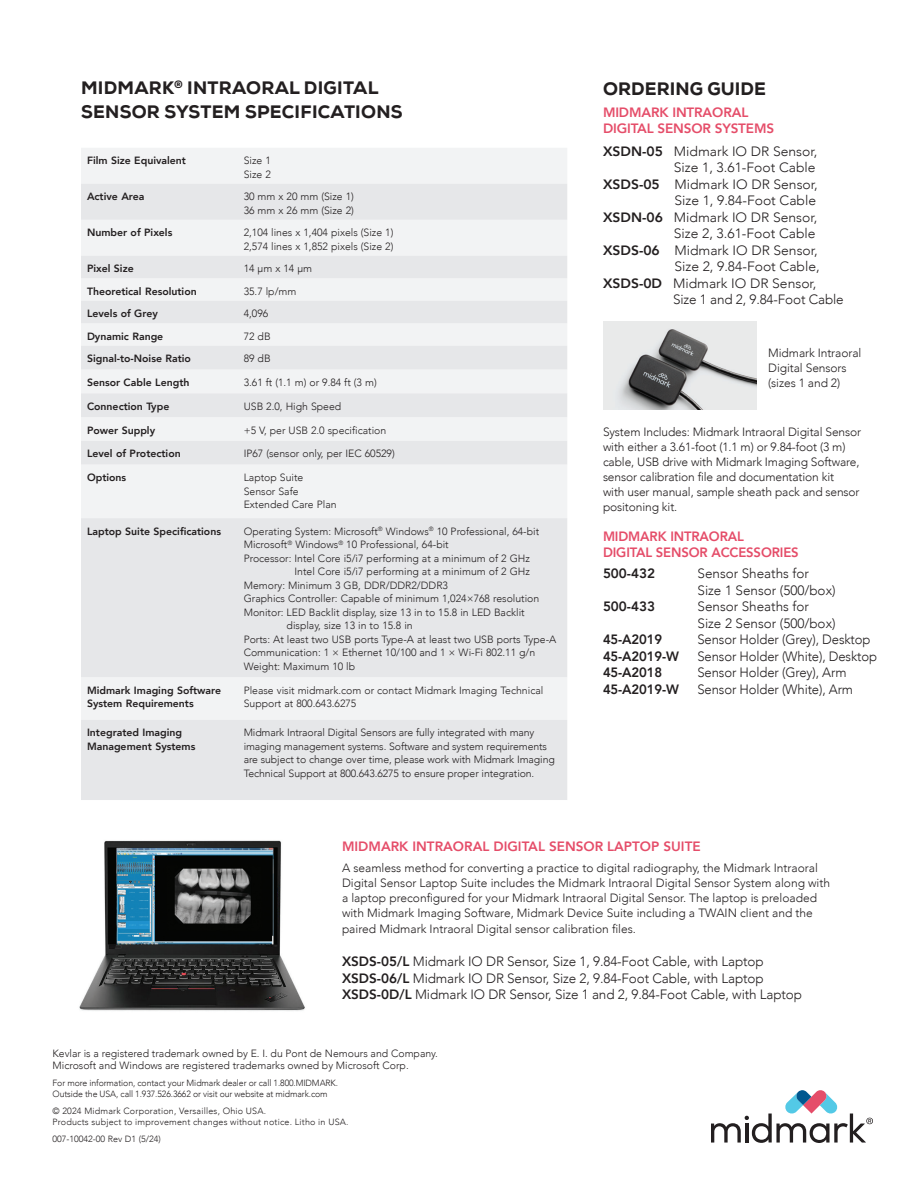
<style>
.page{position:relative;width:918px;height:1188px;background:#fff}
.page>*{position:absolute;margin:0;border:0;box-sizing:border-box;transform-origin:0 0}
.Headline_Style_5{font:800 18px/24px "Nexa";letter-spacing:.015em;color:#231f20}
.Body_Style_3{font:300 13.5px/16.5px "Avenir";letter-spacing:-.01em;color:#231f20;text-align:right}
.Body_Style_3-2{font:800 13.5px/16.2px "Avenir";letter-spacing:-.01em;color:#e54d69}
.Body_Style_3-3{font:800 13.5px "Avenir";letter-spacing:-.01em;color:#231f20}
.Body_Style_3-4{font:300 12px/15px "Avenir";color:#231f20}
._02_Body_Copy{font:300 10.5px/13.5px "Avenir";color:#231f20}
._02_Body_Copy-2{font:800 10.5px/13.5px "Avenir";color:#231f20}
.Heading{font:300 10.5px/12px "Avenir";color:#231f20}
.Body_Style_5{font:300 9px/10.5px "Avenir";color:#231f20}
.Body_Style_5-2{font:300 9px/10.5px "Avenir";letter-spacing:.02em;color:#231f20}
.s1{font-weight:800}
</style>
<div class="page">
<div style="left:81px;top:148px;width:486px;height:36px;background:#f2f3f4"></div>
<svg style="left:81px;top:184px;width:486px;height:616px;fill:#e6e7e9"></svg>
<img style="left:79px;top:840px;width:226px;height:171px">
<svg style="left:711px;top:1090px;width:162px;height:53px"></svg>
<img style="left:603px;top:322px;width:154px;height:88px">
<p class="Headline_Style_5" style="left:81px;top:75px;width:323px">MIDMARK<sup>®</sup> INTRAORAL DIGITAL<br>SENSOR SYSTEM SPECIFICATIONS</p>
<p class="Headline_Style_5" style="left:603px;top:77px;width:164px">ORDERING GUIDE</p>
<p class="Body_Style_3-2" style="left:603px;top:104px;width:173px">MIDMARK INTRAORAL<br>DIGITAL SENSOR SYSTEMS</p>
<p class="Body_Style_3" style="left:603px;top:143px;width:216px"><span class="s1">XSDN-05</span> Midmark IO DR Sensor,<br>Size 1, 3.61-Foot Cable</p>
<p class="Body_Style_3" style="left:603px;top:176px;width:216px"><span class="s1">XSDS-05</span> Midmark IO DR Sensor,<br>Size 1, 9.84-Foot Cable</p>
<p class="Body_Style_3" style="left:603px;top:209px;width:216px"><span class="s1">XSDN-06</span> Midmark IO DR Sensor,<br>Size 2, 3.61-Foot Cable</p>
<p class="Body_Style_3" style="left:603px;top:242px;width:218px"><span class="s1">XSDS-06</span> Midmark IO DR Sensor,<br>Size 2, 9.84-Foot Cable,</p>
<p class="Body_Style_3" style="left:673px;top:275px;width:172px;text-align:left;text-indent:-70px"><span class="s1">XSDS-0D</span> Midmark IO DR Sensor,<br>Size 1 and 2, 9.84-Foot Cable</p>
<p class="_02_Body_Copy-2" style="left:87px;top:154px;width:101px">Film Size Equivalent</p>
<p class="_02_Body_Copy" style="left:244px;top:154px;width:29px">Size 1<br>Size 2</p>
<p class="_02_Body_Copy-2" style="left:87px;top:190px;width:59px">Active Area</p>
<p class="_02_Body_Copy" style="left:244px;top:190px;width:112px">30 mm x 20 mm (Size 1)<br>36 mm x 26 mm (Size 2)</p>
<p class="_02_Body_Copy-2" style="left:87px;top:226px;width:87px">Number of Pixels</p>
<p class="_02_Body_Copy" style="left:244px;top:226px;width:151px">2,104 lines x 1,404 pixels (Size 1)<br>2,574 lines x 1,852 pixels (Size 2)</p>
<p class="_02_Body_Copy-2" style="left:87px;top:262px;width:48px">Pixel Size</p>
<p class="_02_Body_Copy" style="left:244px;top:262px;width:70px">14 µm x 14 µm</p>
<p class="_02_Body_Copy-2" style="left:87px;top:284px;width:111px">Theoretical Resolution</p>
<p class="_02_Body_Copy" style="left:244px;top:284px;width:54px">35.7 lp/mm</p>
<p class="_02_Body_Copy-2" style="left:87px;top:307px;width:72px">Levels of Grey</p>
<p class="_02_Body_Copy" style="left:244px;top:307px;width:26px">4,096</p>
<p class="_02_Body_Copy-2" style="left:87px;top:329px;width:78px">Dynamic Range</p>
<p class="_02_Body_Copy" style="left:244px;top:329px;width:28px">72 dB</p>
<p class="_02_Body_Copy-2" style="left:87px;top:352px;width:105px">Signal-to-Noise Ratio</p>
<p class="_02_Body_Copy" style="left:244px;top:352px;width:28px">89 dB</p>
<p class="_02_Body_Copy-2" style="left:87px;top:376px;width:104px">Sensor Cable Length</p>
<p class="_02_Body_Copy" style="left:244px;top:376px;width:135px">3.61 ft (1.1 m) or 9.84 ft (3 m)</p>
<p class="_02_Body_Copy-2" style="left:87px;top:399px;width:84px">Connection Type</p>
<p class="_02_Body_Copy" style="left:244px;top:399px;width:99px">USB 2.0, High Speed</p>
<p class="_02_Body_Copy-2" style="left:87px;top:423px;width:70px">Power Supply</p>
<p class="_02_Body_Copy" style="left:244px;top:423px;width:144px">+5 V, per USB 2.0 specification</p>
<p class="_02_Body_Copy-2" style="left:87px;top:447px;width:95px">Level of Protection</p>
<p class="_02_Body_Copy" style="left:244px;top:447px;width:153px">IP67 (sensor only, per IEC 60529)</p>
<p class="_02_Body_Copy-2" style="left:87px;top:471px;width:41px">Options</p>
<p class="_02_Body_Copy" style="left:244px;top:471px;width:94px">Laptop Suite<br>Sensor Safe<br>Extended Care Plan</p>
<p class="_02_Body_Copy-2" style="left:87px;top:524px;width:136px">Laptop Suite Specifications</p>
<p class="_02_Body_Copy" style="left:244px;top:524px;width:297px">Operating System: Microsoft<sup>®</sup> Windows<sup>®</sup> 10 Professional, 64-bit<br>Microsoft<sup>®</sup> Windows<sup>®</sup> 10 Professional, 64-bit</p>
<p class="_02_Body_Copy" style="left:244px;top:551px;width:288px;text-align:right">Processor: Intel Core i5/i7 performing at a minimum of 2 GHz<br>Intel Core i5/i7 performing at a minimum of 2 GHz</p>
<p class="_02_Body_Copy" style="left:244px;top:578px;width:206px">Memory: Minimum 3 GB, DDR/DDR2/DDR3</p>
<p class="_02_Body_Copy" style="left:244px;top:592px;width:297px">Graphics Controller: Capable of minimum 1,024×768 resolution</p>
<p class="_02_Body_Copy" style="left:244px;top:605px;width:283px">Monitor: LED Backlit display, size 13 in to 15.8 in LED Backlit</p>
<p class="_02_Body_Copy" style="left:287px;top:619px;width:128px">display, size 13 in to 15.8 in</p>
<p class="_02_Body_Copy" style="left:244px;top:632px;width:314px">Ports: At least two USB ports Type-A at least two USB ports Type-A<br>Communication: 1 × Ethernet 10/100 and 1 × Wi-Fi 802.11 g/n<br>Weight: Maximum 10 lb</p>
<p class="_02_Body_Copy-2" style="left:87px;top:683px;width:136px">Midmark Imaging Software<br>System Requirements</p>
<p class="_02_Body_Copy" style="left:244px;top:683px;width:301px">Please visit midmark.com or contact Midmark Imaging Technical<br>Support at 800.643.6275</p>
<p class="_02_Body_Copy-2" style="left:87px;top:726px;width:110px">Integrated Imaging<br>Management Systems</p>
<p class="_02_Body_Copy" style="left:244px;top:726px;width:313px">Midmark Intraoral Digital Sensors are fully integrated with many imaging management systems. Software and system requirements are subject to change over time, please work with Midmark Imaging Technical Support at 800.643.6275 to ensure proper integration.</p>
<p class="Body_Style_3-4" style="left:768px;top:345px;width:95px">Midmark Intraoral<br>Digital Sensors (sizes 1 and 2)</p>
<p class="Body_Style_3-4" style="left:603px;top:424px;width:260px">System Includes: Midmark Intraoral Digital Sensor with either a 3.61-foot (1.1 m) or 9.84-foot (3 m) cable, USB drive with Midmark Imaging Software, sensor calibration file and documentation kit<br>with user manual, sample sheath pack and sensor positoning kit.</p>
<p class="Body_Style_3-2" style="left:603px;top:528px;width:197px">MIDMARK INTRAORAL<br>DIGITAL SENSOR ACCESSORIES</p>
<p class="Body_Style_3-3" style="left:603px;top:563px;width:54px">500-432</p>
<p class="Body_Style_3" style="left:697px;top:565px;width:140px;text-align:left">Sensor Sheaths for<br>Size 1 Sensor (500/box)</p>
<p class="Body_Style_3-3" style="left:603px;top:596px;width:54px">500-433</p>
<p class="Body_Style_3" style="left:697px;top:598px;width:140px;text-align:left">Sensor Sheaths for<br>Size 2 Sensor (500/box)</p>
<p class="Body_Style_3-3" style="left:603px;top:629px;width:61px">45-A2019</p>
<p class="Body_Style_3" style="left:698px;top:631px;width:174px">Sensor Holder (Grey), Desktop</p>
<p class="Body_Style_3-3" style="left:603px;top:645px;width:77px">45-A2019-W</p>
<p class="Body_Style_3" style="left:698px;top:648px;width:181px">Sensor Holder (White), Desktop</p>
<p class="Body_Style_3-3" style="left:603px;top:662px;width:61px">45-A2018</p>
<p class="Body_Style_3" style="left:698px;top:664px;width:151px">Sensor Holder (Grey), Arm</p>
<p class="Body_Style_3-3" style="left:603px;top:678px;width:77px">45-A2019-W</p>
<p class="Body_Style_3" style="left:698px;top:681px;width:157px">Sensor Holder (White), Arm</p>
<p class="Body_Style_3-2" style="left:342px;top:838px;width:360px">MIDMARK INTRAORAL DIGITAL SENSOR LAPTOP SUITE</p>
<p class="Body_Style_3-4" style="left:342px;top:860px;width:490px">A seamless method for converting a practice to digital radiography, the Midmark Intraoral Digital Sensor Laptop Suite includes the Midmark Intraoral Digital Sensor System along with a laptop preconfigured for your Midmark Intraoral Digital Sensor. The laptop is preloaded with Midmark Imaging Software, Midmark Device Suite including a TWAIN client and the</p>
<p class="Body_Style_3-4" style="left:342px;top:921px;width:296px">paired Midmark Intraoral Digital sensor calibration files.</p>
<p class="Body_Style_3" style="left:342px;top:953px;width:423px"><span class="s1">XSDS-05/L</span> Midmark IO DR Sensor, Size 1, 9.84-Foot Cable, with Laptop</p>
<p class="Body_Style_3" style="left:342px;top:970px;width:423px"><span class="s1">XSDS-06/L</span> Midmark IO DR Sensor, Size 2, 9.84-Foot Cable, with Laptop</p>
<p class="Body_Style_3" style="left:342px;top:986px;width:461px"><span class="s1">XSDS-0D/L</span> Midmark IO DR Sensor, Size 1 and 2, 9.84-Foot Cable, with Laptop</p>
<p class="Heading" style="left:52px;top:1048px;width:387px">Kevlar is a registered trademark owned by E. I. du Pont de Nemours and Company.<br>Microsoft and Windows are registered trademarks owned by Microsoft Corp.</p>
<p class="Body_Style_5" style="left:52px;top:1078px;width:287px">For more information, contact your Midmark dealer or call 1.800.MIDMARK.<br>Outside the USA, call 1.937.526.3662 or visit our website at midmark.com</p>
<p class="Body_Style_5-2" style="left:52px;top:1106px;width:298px">© 2024 Midmark Corporation, Versailles, Ohio USA.<br>Products subject to improvement changes without notice. Litho in USA.</p>
<p class="Body_Style_5" style="left:52px;top:1134px;width:110px">007-10042-00 Rev D1 (5/24)</p>
</div>
